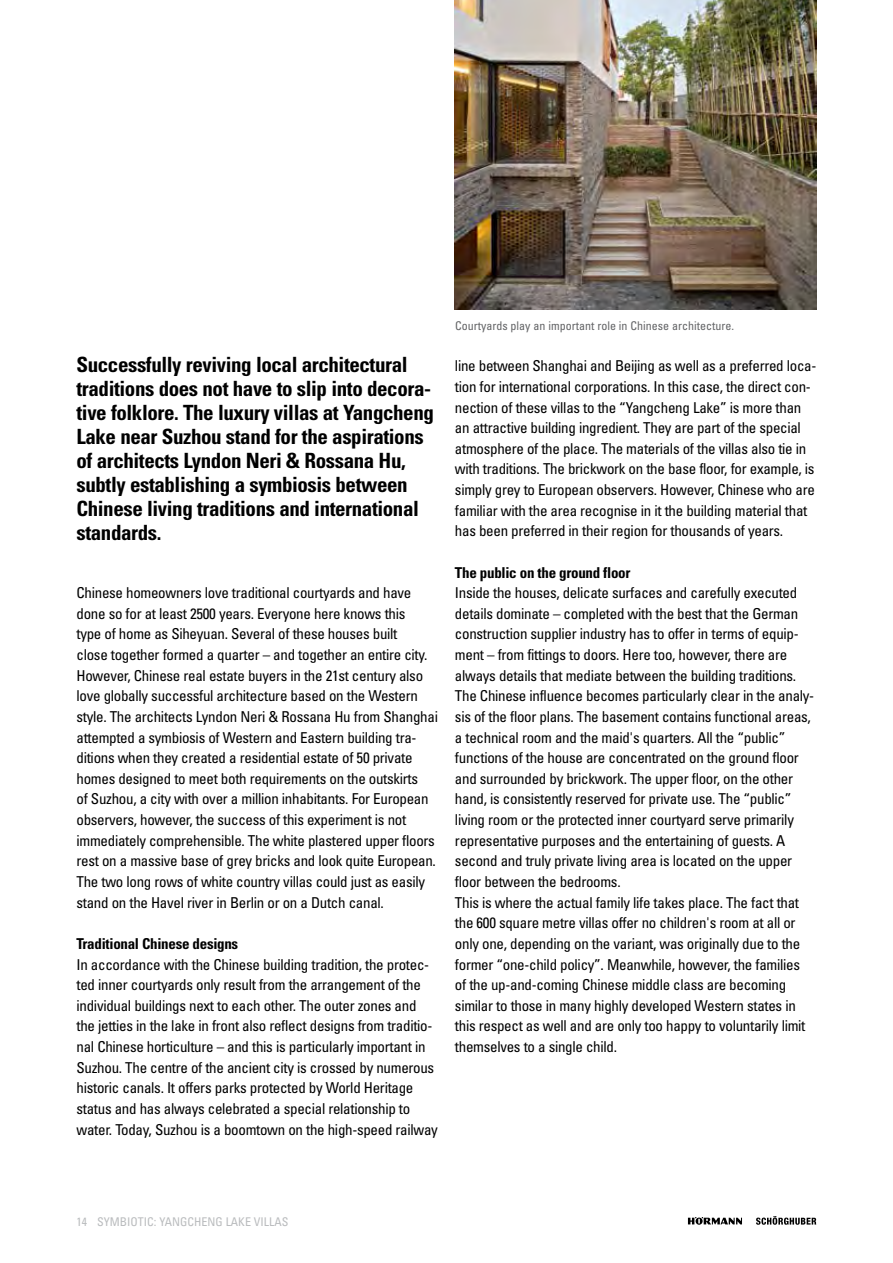
<style>
.page{position:relative;width:893px;height:1263px;background:#fff}
.page>*{position:absolute;margin:0;border:0;box-sizing:border-box;transform-origin:0 0}
.t1{font:700 condensed 21px/24px "Univers LT Std";letter-spacing:-.02em;color:#000}
.t2{font:condensed 15px/20.7px "Univers LT Std";letter-spacing:-.02em;color:#000}
.t3{font:700 condensed 15px "Univers LT Std";letter-spacing:-.02em;color:#000}
.t4{font:condensed 12px "Univers LT Std";color:#636466}
.t5{font:condensed 12px "Univers LT Std";color:#babcbe}
</style>
<div class="page">
<svg style="left:688px;top:1217px;width:54px;height:8px"></svg>
<svg style="left:756px;top:1216px;width:60px;height:9px"></svg>
<img style="left:455px;top:0;width:361px;height:309px">
<p class="t1" style="left:77px;top:353px;width:359px">Successfully reviving local architectural traditions does not have to slip into decora&shy;tive folklore. The luxury villas at Yangcheng Lake near Suzhou stand for the aspirations of architects Lyndon Neri &amp; Rossana Hu, subtly establishing a symbiosis between Chinese living traditions and international standards.</p>
<p class="t2" style="left:77px;top:582px;width:363px">Chinese homeowners love traditional courtyards and have done so for at least 2500 years. Everyone here knows this<br>type of home as Siheyuan. Several of these houses built<br>close together formed a quarter – and together an entire city.<br>However, Chinese real estate buyers in the 21st century also love globally successful architecture based on the Western style. The architects Lyndon Neri &amp; Rossana Hu from Shanghai attempted a symbiosis of Western and Eastern building tra&shy;ditions when they created a residential estate of 50 private homes designed to meet both requirements on the outskirts<br>of Suzhou, a city with over a million inhabitants. For European observers, however, the success of this experiment is not immediately comprehensible. The white plastered upper floors rest on a massive base of grey bricks and look quite European.<br>The two long rows of white country villas could just as easily stand on the Havel river in Berlin or on a Dutch canal.</p>
<p class="t3" style="left:77px;top:934px;width:163px">Traditional Chinese designs</p>
<p class="t2" style="left:77px;top:953px;width:363px">In accordance with the Chinese building tradition, the protec&shy;ted inner courtyards only result from the arrangement of the individual buildings next to each other. The outer zones and the jetties in the lake in front also reflect designs from traditio&shy;nal Chinese horticulture – and this is particularly important in Suzhou. The centre of the ancient city is crossed by numerous historic canals. It offers parks protected by World Heritage status and has always celebrated a special relationship to water. Today, Suzhou is a boomtown on the high-speed railway</p>
<p class="t4" style="left:455px;top:318px;width:281px">Courtyards play an important role in Chinese architecture.</p>
<p class="t2" style="left:455px;top:355px;width:363px">line between Shanghai and Beijing as well as a preferred loca&shy;tion for international corporations. In this case, the direct con&shy;nection of these villas to the “Yangcheng Lake” is more than an attractive building ingredient. They are part of the special atmosphere of the place. The materials of the villas also tie in with traditions. The brickwork on the base floor, for example, is simply grey to European observers. However, Chinese who are familiar with the area recognise in it the building material that has been preferred in their region for thousands of years.</p>
<p class="t3" style="left:455px;top:563px;width:177px">The public on the ground floor</p>
<p class="t2" style="left:455px;top:582px;width:361px">Inside the houses, delicate surfaces and carefully executed details dominate – completed with the best that the German construction supplier industry has to offer in terms of equip&shy;ment – from fittings to doors. Here too, however, there are always details that mediate between the building traditions.<br>The Chinese influence becomes particularly clear in the analy&shy;sis of the floor plans. The basement contains functional areas, a technical room and the maid's quarters. All the “public” functions of the house are concentrated on the ground floor and surrounded by brickwork. The upper floor, on the other hand, is consistently reserved for private use. The “public” living room or the protected inner courtyard serve primarily representative purposes and the entertaining of guests. A second and truly private living area is located on the upper floor between the bedrooms.<br>This is where the actual family life takes place. The fact that the 600 square metre villas offer no children's room at all or only one, depending on the variant, was originally due to the former “one-child policy”. Meanwhile, however, the families of the up-and-coming Chinese middle class are becoming similar to those in many highly developed Western states in this respect as well and are only too happy to voluntarily limit themselves to a single child.</p>
<p class="t5" style="left:77px;top:1214px;width:12px">14</p>
<p class="t5" style="left:97px;top:1214px;width:193px">SYMBIOTIC: YANGCHENG LAKE VILLAS</p>
</div>
